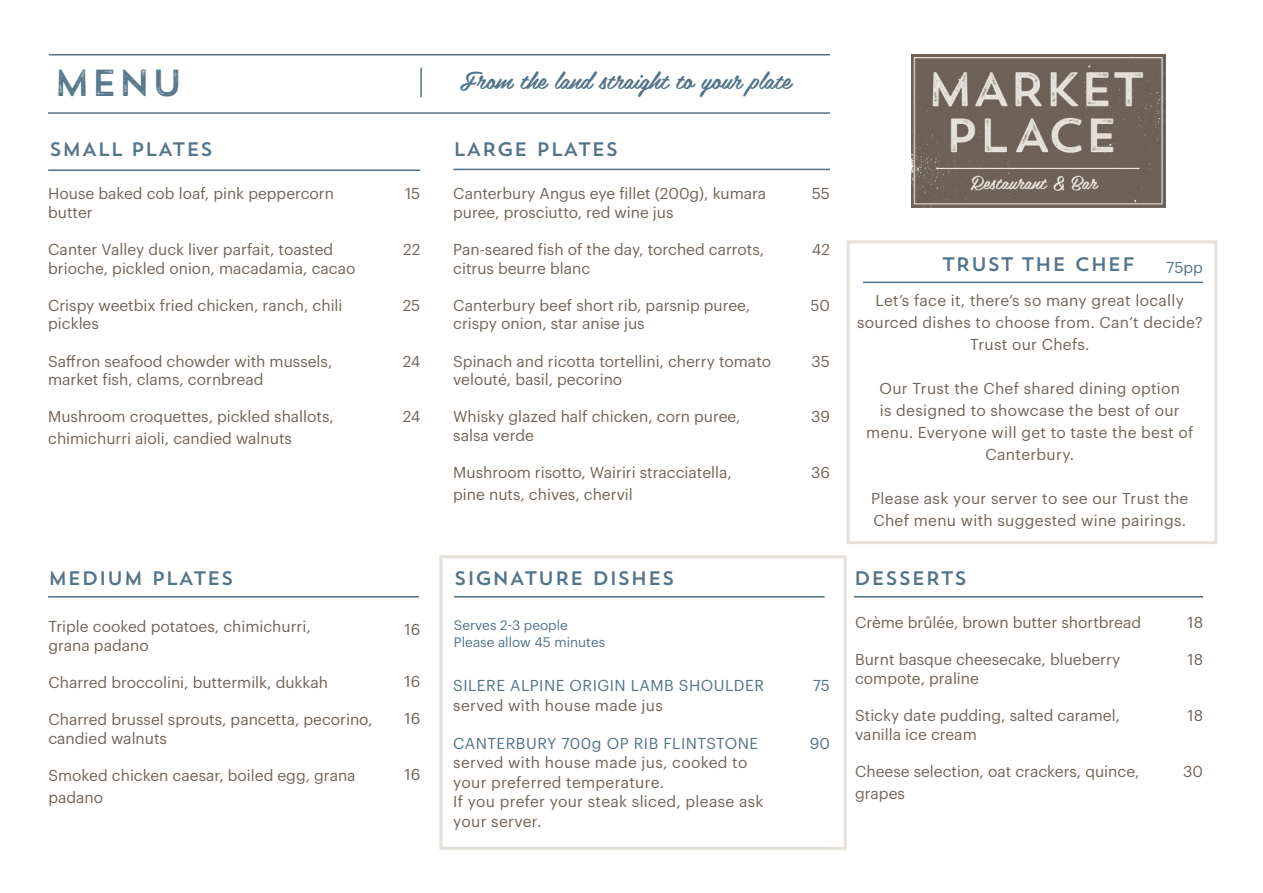
<style>
.page{position:relative;width:1263px;height:893px;background:#fff}
.page>*{position:absolute;margin:0;border:0;box-sizing:border-box;transform-origin:0 0}
.t1{font:37.5px "Trend Rough Sans W00 One";color:#537489}
.t2{font:24px "Belinda";color:#537489}
.t3{font:19.5px "Trend Sans One";color:#537489}
.t4{font:15.45px/18.6px "Graphik";color:#716558}
.t5{font:15.45px/22px "Graphik";letter-spacing:.02em;color:#716558}
.t6{font:15.45px "Graphik";letter-spacing:.03em;color:#537489}
.t7{font:13.5px "Graphik";color:#537489}
</style>
<div class="page">
<div style="left:439px;top:555px;width:408px;height:295px;border:3px solid #e5e0d9"></div>
<hr style="left:48px;top:169px;width:372px;height:2px;background:#537489">
<hr style="left:453px;top:169px;width:377px;height:1px;background:#537489">
<hr style="left:48px;top:596px;width:371px;height:2px;background:#537489">
<hr style="left:454px;top:596px;width:371px;height:2px;background:#537489">
<hr style="left:854px;top:596px;width:349px;height:2px;background:#537489">
<img style="left:911px;top:54px;width:254px;height:154px">
<hr style="left:863px;top:282px;width:340px;height:1px;background:#537489">
<hr style="left:49px;top:54px;width:781px;height:2px;background:#537489">
<hr style="left:420px;top:68px;width:2px;height:29px;background:#537489">
<hr style="left:48px;top:112px;width:782px;height:2px;background:#537489">
<div style="left:847px;top:240px;width:370px;height:304px;border:3px solid #e5e0d9"></div>
<p class="t1" style="left:53px;top:59px;width:132px">MENU</p>
<p class="t2" style="left:460px;top:60px;width:332px">From the land straight to your plate</p>
<p class="t3" style="left:49px;top:137px;width:165px">smALL PLATES</p>
<p class="t4" style="left:48px;top:183px;width:287px">House baked cob loaf, pink peppercorn butter</p>
<p class="t4" style="left:48px;top:239px;width:309px">Canter Valley duck liver parfait, toasted brioche, pickled onion, macadamia, cacao</p>
<p class="t4" style="left:48px;top:295px;width:296px">Crispy weetbix fried chicken, ranch, chili pickles</p>
<p class="t4" style="left:48px;top:350px;width:286px">Saffron seafood chowder with mussels, market fish, clams, cornbread</p>
<p class="t4" style="left:48px;top:405px;width:287px;line-height:21.8px">Mushroom croquettes, pickled shallots, chimichurri aioli, candied walnuts</p>
<p class="t3" style="left:453px;top:137px;width:167px">LARGE PLATES</p>
<p class="t4" style="left:405px;top:183px;width:17px">15</p>
<p class="t4" style="left:403px;top:239px;width:19px">22</p>
<p class="t4" style="left:403px;top:295px;width:19px">25</p>
<p class="t4" style="left:403px;top:350px;width:19px">24</p>
<p class="t4" style="left:403px;top:406px;width:19px">24</p>
<p class="t4" style="left:453px;top:183px;width:314px">Canterbury Angus eye fillet (200g), kumara puree, prosciutto, red wine jus</p>
<p class="t4" style="left:453px;top:239px;width:312px">Pan-seared fish of the day, torched carrots, citrus beurre blanc</p>
<p class="t4" style="left:453px;top:295px;width:299px">Canterbury beef short rib, parsnip puree, crispy onion, star anise jus</p>
<p class="t4" style="left:453px;top:350px;width:319px">Spinach and ricotta tortellini, cherry tomato velouté, basil, pecorino</p>
<p class="t4" style="left:453px;top:406px;width:289px">Whisky glazed half chicken, corn puree, salsa verde</p>
<p class="t4" style="left:453px;top:460px;width:280px;line-height:21.8px">Mushroom risotto, Wairiri stracciatella, pine nuts, chives, chervil</p>
<p class="t4" style="left:812px;top:183px;width:20px">55</p>
<p class="t4" style="left:812px;top:239px;width:20px">42</p>
<p class="t4" style="left:810px;top:295px;width:21px">50</p>
<p class="t4" style="left:811px;top:350px;width:20px">35</p>
<p class="t4" style="left:811px;top:406px;width:20px">39</p>
<p class="t4" style="left:811px;top:462px;width:20px">36</p>
<p class="t3" style="left:942px;top:251px;width:195px">TRUST THE CHEF</p>
<p class="t5" style="left:857px;top:288px;width:347px;text-align:center">Let’s face it, there’s so many great locally sourced dishes to choose from. Can’t decide?<br>Trust our Chefs.</p>
<p class="t5" style="left:866px;top:376px;width:329px;text-align:center">Our Trust the Chef shared dining option<br>is designed to showcase the best of our menu. Everyone will get to taste the best of Canterbury.</p>
<p class="t5" style="left:871px;top:486px;width:319px">Please ask your server to see our Trust the<br>Chef menu with suggested wine pairings.</p>
<p class="t6" style="left:1166px;top:255px;width:38px">75pp</p>
<p class="t3" style="left:48px;top:566px;width:187px">MEDIUM PLATES</p>
<p class="t4" style="left:48px;top:616px;width:264px">Triple cooked potatoes, chimichurri, grana padano</p>
<p class="t4" style="left:48px;top:672px;width:281px">Charred broccolini, buttermilk, dukkah</p>
<p class="t4" style="left:48px;top:709px;width:326px">Charred brussel sprouts, pancetta, pecorino, candied walnuts</p>
<p class="t4" style="left:48px;top:763px;width:309px;line-height:21.8px">Smoked chicken caesar, boiled egg, grana padano</p>
<p class="t4" style="left:405px;top:619px;width:17px">16</p>
<p class="t4" style="left:405px;top:670px;width:17px">16</p>
<p class="t4" style="left:405px;top:708px;width:17px">16</p>
<p class="t4" style="left:405px;top:763px;width:17px">16</p>
<p class="t3" style="left:454px;top:566px;width:222px">SIGNATURE DISHES</p>
<p class="t7" style="left:454px;top:615px;width:115px">Serves 2-3 people</p>
<p class="t7" style="left:454px;top:632px;width:153px">Please allow 45 minutes</p>
<p class="t6" style="left:453px;top:674px;width:312px">SILERE ALPINE ORIGIN LAMB SHOULDER</p>
<p class="t5" style="left:453px;top:693px;width:211px">served with house made jus</p>
<p class="t6" style="left:453px;top:732px;width:306px">CANTERBURY 700g OP RIB FLINTSTONE</p>
<p class="t5" style="left:453px;top:752px;width:296px;line-height:19.5px">served with house made jus, cooked to your preferred temperature.</p>
<p class="t5" style="left:453px;top:791px;width:312px;line-height:19.5px">If you prefer your steak sliced, please ask your server.</p>
<p class="t6" style="left:813px;top:673px;width:19px">75</p>
<p class="t6" style="left:810px;top:732px;width:22px">90</p>
<p class="t3" style="left:854px;top:566px;width:115px">DESSERTS</p>
<p class="t4" style="left:855px;top:612px;width:287px">Crème brûlée, brown butter shortbread</p>
<p class="t4" style="left:855px;top:649px;width:267px">Burnt basque cheesecake, blueberry compote, praline</p>
<p class="t4" style="left:855px;top:705px;width:266px">Sticky date pudding, salted caramel, vanilla ice cream</p>
<p class="t4" style="left:855px;top:759px;width:286px;line-height:21.8px">Cheese selection, oat crackers, quince, grapes</p>
<p class="t4" style="left:1187px;top:612px;width:17px">18</p>
<p class="t4" style="left:1187px;top:649px;width:17px">18</p>
<p class="t4" style="left:1187px;top:705px;width:17px">18</p>
<p class="t4" style="left:1183px;top:761px;width:21px">30</p>
</div>
